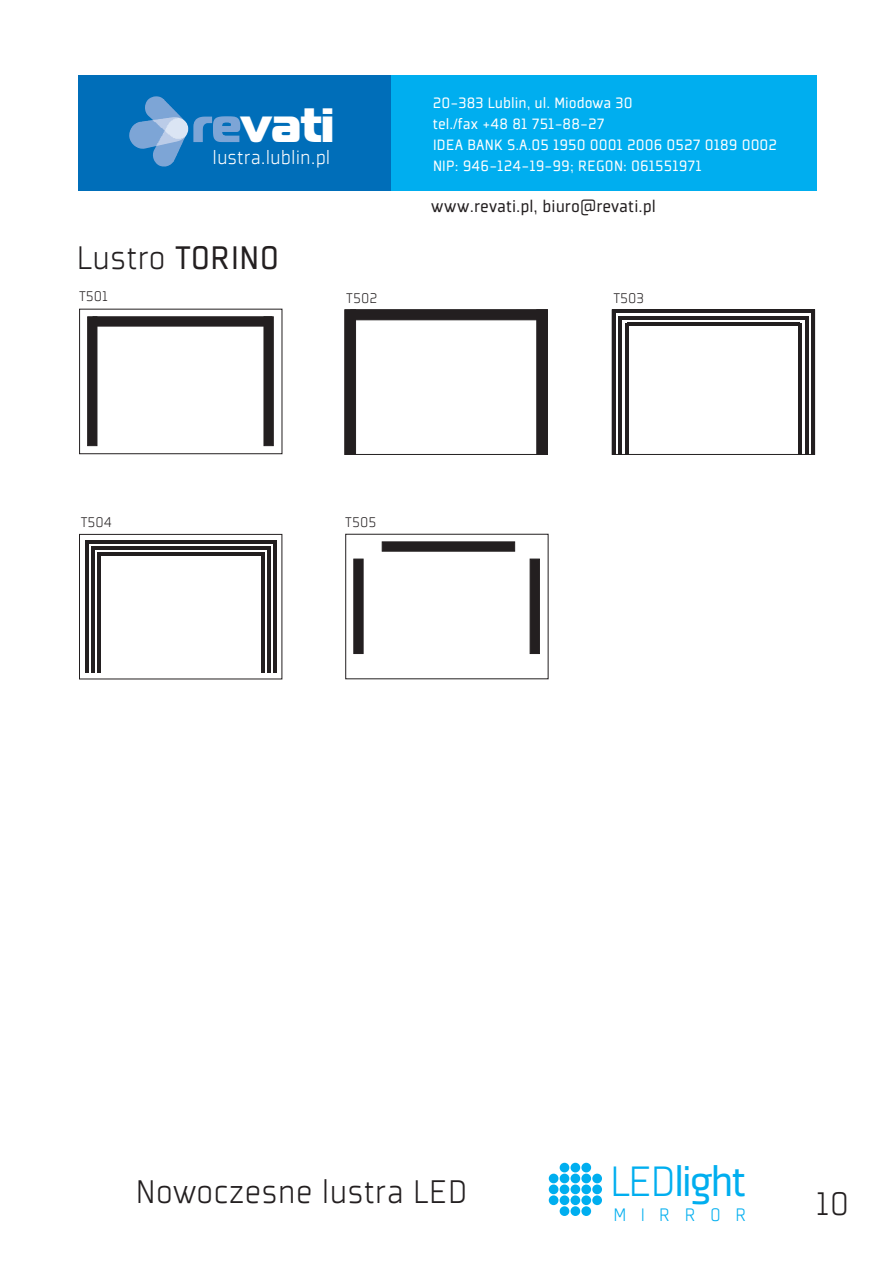
<style>
.page{position:relative;width:893px;height:1263px;background:#fff}
.page>*{position:absolute;margin:0;border:0;box-sizing:border-box;transform-origin:0 0}
.t1{font:48.15px "Magistral Black C";color:#fff}
.t2{font:46.8px "Plexes Book Pro";letter-spacing:-.05em;color:#00aeef}
.t3{font:36.15px "Plexes Light Pro";color:#231f20}
.t4{font:36px "Plexes Light Pro";color:#231f20}
.t5{font:21.3px "Plexes Light Pro";color:#fff}
.t6{font:19.95px "Plexes Light Pro";letter-spacing:.725em;color:#00aeef}
.t7{font:18.6px "Plexes Book Pro";color:#231f20}
.t8{font:16.5px/21px "Plexes Book Pro";color:#fff}
.t9{font:15.45px "Plexes Light Pro";color:#231f20}
.s1{font-family:"Plexes Book Pro"}
.s2{font-family:"Plexes Light Pro"}
</style>
<div class="page">
<div style="left:78px;top:75px;width:738px;height:116px;background:#00aeef"></div>
<div style="left:78px;top:75px;width:312px;height:116px;background:#006eb9"></div>
<img style="left:193px;top:116px;width:47px;height:26px">
<img style="left:145px;top:96px;width:36px;height:21px">
<img style="left:153px;top:149px;width:27px;height:18px">
<img style="left:129px;top:117px;width:59px;height:32px">
<div style="left:560px;top:1163px;width:9px;height:9px;background:#00aeef;border-radius:50%"></div>
<div style="left:570px;top:1163px;width:10px;height:9px;background:#00aeef;border-radius:50%"></div>
<div style="left:581px;top:1163px;width:10px;height:9px;background:#00aeef;border-radius:50%"></div>
<div style="left:549px;top:1173px;width:9px;height:10px;background:#00aeef;border-radius:50%"></div>
<div style="left:560px;top:1173px;width:9px;height:10px;background:#00aeef;border-radius:50%"></div>
<svg style="left:570px;top:1173px;width:10px;height:10px"></svg>
<div style="left:581px;top:1173px;width:10px;height:10px;background:#00aeef;border-radius:50%"></div>
<div style="left:592px;top:1173px;width:10px;height:10px;background:#00aeef;border-radius:50%"></div>
<div style="left:549px;top:1184px;width:9px;height:10px;background:#00aeef;border-radius:50%"></div>
<div style="left:560px;top:1184px;width:9px;height:10px;background:#00aeef;border-radius:50%"></div>
<div style="left:570px;top:1184px;width:10px;height:10px;background:#00aeef;border-radius:50%"></div>
<div style="left:581px;top:1184px;width:10px;height:10px;background:#00aeef;border-radius:50%"></div>
<div style="left:592px;top:1184px;width:10px;height:10px;background:#00aeef;border-radius:50%"></div>
<div style="left:549px;top:1195px;width:9px;height:10px;background:#00aeef;border-radius:50%"></div>
<div style="left:560px;top:1195px;width:9px;height:10px;background:#00aeef;border-radius:50%"></div>
<div style="left:570px;top:1195px;width:10px;height:10px;background:#00aeef;border-radius:50%"></div>
<div style="left:581px;top:1195px;width:10px;height:10px;background:#00aeef;border-radius:50%"></div>
<div style="left:592px;top:1195px;width:10px;height:10px;background:#00aeef;border-radius:50%"></div>
<div style="left:560px;top:1206px;width:9px;height:10px;background:#00aeef;border-radius:50%"></div>
<div style="left:570px;top:1206px;width:10px;height:10px;background:#00aeef;border-radius:50%"></div>
<div style="left:581px;top:1206px;width:10px;height:10px;background:#00aeef;border-radius:50%"></div>
<div style="left:79px;top:309px;width:203px;height:145px;border:1px solid #231f20"></div>
<div style="left:87px;top:316px;width:10px;height:130px;background:#231f20;border:1px solid #231f20"></div>
<div style="left:264px;top:316px;width:10px;height:130px;background:#231f20;border:1px solid #231f20"></div>
<div style="left:93px;top:316px;width:179px;height:10px;background:#231f20;border:1px solid #231f20"></div>
<div style="left:345px;top:309px;width:11px;height:146px;background:#231f20"></div>
<div style="left:536px;top:309px;width:12px;height:146px;background:#231f20;border:1px solid #231f20"></div>
<div style="left:350px;top:309px;width:198px;height:11px;background:#231f20;border:1px solid #231f20"></div>
<hr style="left:612px;top:310px;width:3px;height:144px;background:#231f20">
<hr style="left:619px;top:316px;width:3px;height:138px;background:#231f20">
<hr style="left:625px;top:323px;width:4px;height:131px;background:#231f20">
<hr style="left:612px;top:309px;width:142px;height:4px;background:#231f20">
<hr style="left:621px;top:316px;width:137px;height:3px;background:#231f20">
<hr style="left:627px;top:323px;width:129px;height:3px;background:#231f20">
<hr style="left:812px;top:310px;width:3px;height:144px;background:#231f20">
<hr style="left:805px;top:316px;width:3px;height:138px;background:#231f20">
<hr style="left:799px;top:323px;width:3px;height:131px;background:#231f20">
<hr style="left:673px;top:309px;width:142px;height:4px;background:#231f20">
<hr style="left:669px;top:316px;width:137px;height:3px;background:#231f20">
<hr style="left:672px;top:323px;width:128px;height:3px;background:#231f20">
<div style="left:79px;top:534px;width:203px;height:145px;border:1px solid #231f20"></div>
<hr style="left:86px;top:540px;width:3px;height:133px;background:#231f20">
<hr style="left:92px;top:546px;width:3px;height:127px;background:#231f20">
<hr style="left:98px;top:552px;width:3px;height:121px;background:#231f20">
<hr style="left:86px;top:540px;width:130px;height:3px;background:#231f20">
<hr style="left:94px;top:546px;width:125px;height:3px;background:#231f20">
<hr style="left:99px;top:552px;width:118px;height:3px;background:#231f20">
<hr style="left:273px;top:540px;width:3px;height:133px;background:#231f20">
<hr style="left:267px;top:546px;width:3px;height:127px;background:#231f20">
<hr style="left:261px;top:552px;width:3px;height:121px;background:#231f20">
<hr style="left:146px;top:540px;width:130px;height:3px;background:#231f20">
<hr style="left:143px;top:546px;width:125px;height:3px;background:#231f20">
<hr style="left:145px;top:552px;width:118px;height:3px;background:#231f20">
<div style="left:345px;top:534px;width:204px;height:145px;border:1px solid #231f20"></div>
<div style="left:353px;top:559px;width:11px;height:95px;background:#231f20;border:1px solid #231f20"></div>
<div style="left:530px;top:559px;width:10px;height:95px;background:#231f20"></div>
<div style="left:382px;top:541px;width:133px;height:11px;background:#231f20;border:1px solid #231f20"></div>
<h1 class="t1" style="left:241px;top:108px;width:94px">vati</h1>
<p class="t5" style="left:213px;top:149px;width:119px">lustra.lublin.pl</p>
<h3 class="t4" style="left:77px;top:244px;width:204px">Lustro <span class="s1">TORINO</span></h3>
<p class="t9" style="left:79px;top:290px;width:31px">T501</p>
<p class="t9" style="left:346px;top:292px;width:33px">T502</p>
<p class="t8" style="left:433px;top:94px;width:346px">20-383 Lublin, ul. Miodowa 30<br>tel./fax +48 81 751-88-27<br>IDEA BANK S.A.05 1950 0001 2006 0527 0189 0002<br>NIP: 946-124-19-99; REGON: 061551971</p>
<p class="t7" style="left:431px;top:198px;width:226px">www.revati.pl, biuro@revati.pl</p>
<p class="t9" style="left:613px;top:292px;width:32px">T503</p>
<p class="t9" style="left:81px;top:516px;width:33px">T504</p>
<p class="t9" style="left:345px;top:515px;width:33px">T505</p>
<h3 class="t3" style="left:136px;top:1177px;width:333px">Nowoczesne lustra LED</h3>
<h2 class="t2" style="left:610px;top:1163px;width:138px"><span class="s2">LED</span>light</h2>
<p class="t6" style="left:613px;top:1206px;width:135px">MIRROR</p>
<h3 class="t4" style="left:816px;top:1189px;width:35px">10</h3>
</div>
